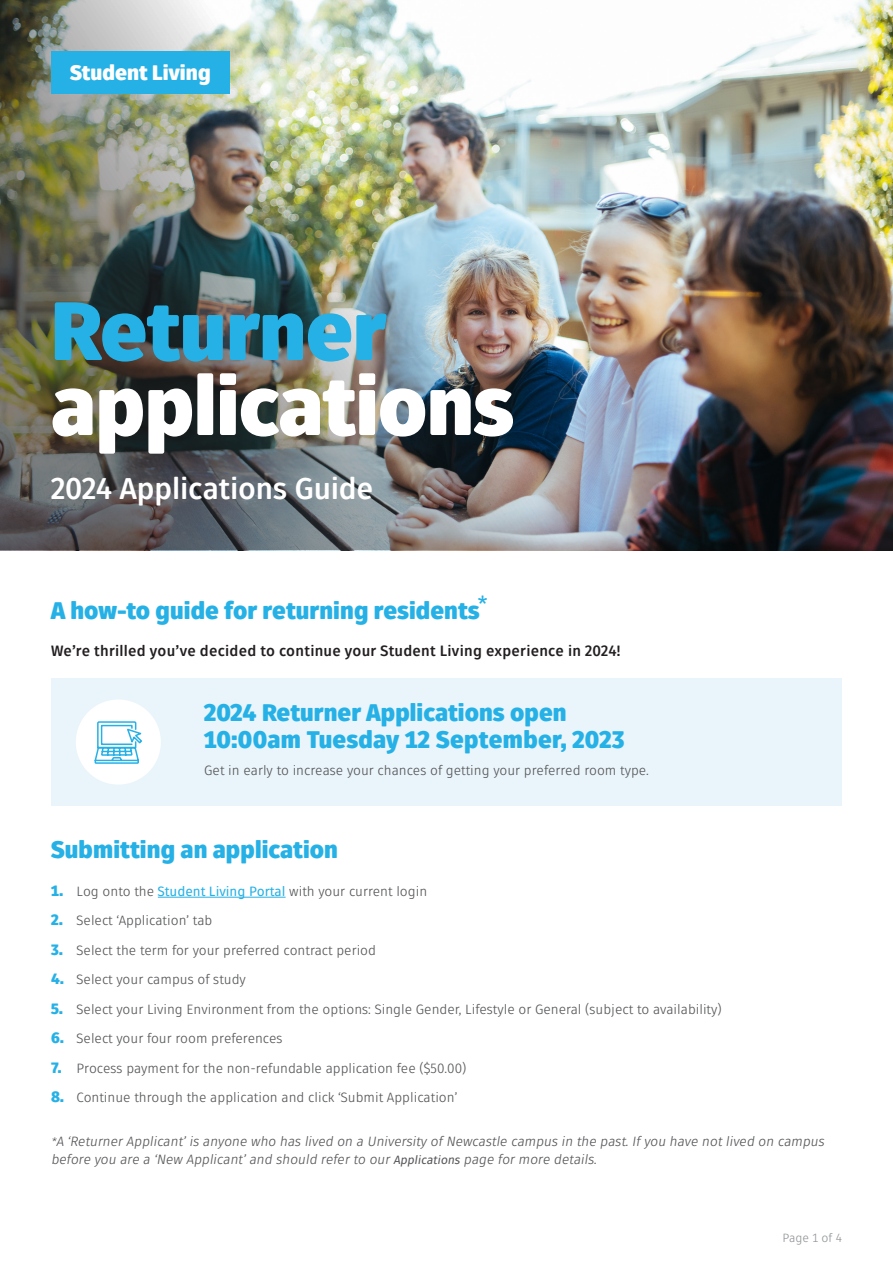
<style>
.page{position:relative;width:893px;height:1263px;background:#fff}
.page>*{position:absolute;margin:0;border:0;box-sizing:border-box;transform-origin:0 0}
.t1{font:900 82.5px "Fuse V.2 Display";color:#fff}
.t2{font:900 82.5px "Fuse V.2 Display";letter-spacing:-.005em;color:#26b1e6}
.Introduction{font:700 30px "Fuse V.2 Display";letter-spacing:-.005em;color:#fff}
.Footnote{font:900 24px "Fuse V.2 Display";letter-spacing:.005em;color:#26b1e6}
.t3{font:24px "Fuse V.2 Display";color:#26b1e6}
.t4{font:900 21px "Fuse V.2 Display";letter-spacing:.005em;color:#fff}
.Introduction-2{font:700 15px "Fuse V.2 Display";letter-spacing:.015em;color:#231f20}
.Number_Points{font:13.5px "Fuse V.2 Display";color:#57585a}
.Footnote-2{font:italic 13.5px/18px "Fuse V.2 Display";color:#57585a}
.t5{font:12px "Fuse V.2 Display";color:#939598}
.s1{font-weight:900;font-size:15px;color:#26b1e6}
.s2{color:#26b1e6}
.s3{font-size:12px}
</style>
<div class="page">
<img style="left:0;top:0;width:893px;height:550px">
<div style="left:51px;top:51px;width:179px;height:43px;background:#26b1e6"></div>
<div style="left:51px;top:678px;width:791px;height:128px;background:#eaf5fb"></div>
<hr style="left:158px;top:897px;width:128px;height:1px;background:#26b1e6">
<div style="left:76px;top:699px;width:85px;height:85px;background:#fff;border-radius:50%"></div>
<svg style="left:94px;top:721px;width:48px;height:43px"></svg>
<h3 class="t4" style="left:70px;top:59px;width:142px">Student Living</h3>
<h1 class="t2" style="left:51px;top:275px;width:337px">Returner</h1>
<h1 class="t1" style="left:51px;top:350px;width:465px">applications</h1>
<p class="Introduction" style="left:51px;top:470px;width:324px">2024 Applications Guide</p>
<h2 class="t3" style="left:478px;top:590px;width:11px">*</h2>
<h2 class="Footnote" style="left:51px;top:594px;width:430px">A how-to guide for returning residents</h2>
<p class="Introduction-2" style="left:51px;top:641px;width:571px">We’re thrilled you’ve decided to continue your Student Living experience in 2024!</p>
<h3 class="Footnote" style="left:204px;top:696px;width:364px">2024 Returner Applications open</h3>
<h3 class="Footnote" style="left:204px;top:723px;width:422px">10:00am Tuesday 12 September, 2023</h3>
<h3 class="Number_Points" style="left:204px;top:762px;width:446px">Get in early to increase your chances of getting your preferred room type.</h3>
<p class="Footnote" style="left:51px;top:833px;width:288px">Submitting an application</p>
<p class="Number_Points" style="left:51px;top:883px;width:378px"><span class="s1">1.</span> Log onto the <span class="s2">Student Living Portal</span> with your current login</p>
<p class="Number_Points" style="left:51px;top:913px;width:163px"><span class="s1">2.</span> Select ‘Application’ tab</p>
<p class="Number_Points" style="left:51px;top:942px;width:327px"><span class="s1">3.</span> Select the term for your preferred contract period</p>
<p class="Number_Points" style="left:51px;top:972px;width:196px"><span class="s1">4.</span> Select your campus of study</p>
<p class="Number_Points" style="left:51px;top:1001px;width:672px"><span class="s1">5.</span> Select your Living Environment from the options: Single Gender, Lifestyle or General (subject to availability)</p>
<p class="Number_Points" style="left:51px;top:1031px;width:233px"><span class="s1">6.</span> Select your four room preferences</p>
<p class="Number_Points" style="left:51px;top:1060px;width:417px"><span class="s1">7.</span> Process payment for the non-refundable application fee ($50.00)</p>
<p class="Number_Points" style="left:51px;top:1090px;width:408px"><span class="s1">8.</span> Continue through the application and click ‘Submit Application’</p>
<p class="Footnote-2" style="left:51px;top:1132px;width:775px"><span class="s3">*</span>A ‘Returner Applicant’ is anyone who has lived on a University of Newcastle campus in the past. If you have not lived on campus before you are a ‘New Applicant’ and should refer to our <span class="s3">Applications</span> page for more details.</p>
<p class="t5" style="left:783px;top:1231px;width:61px">Page 1 of 4</p>
</div>
